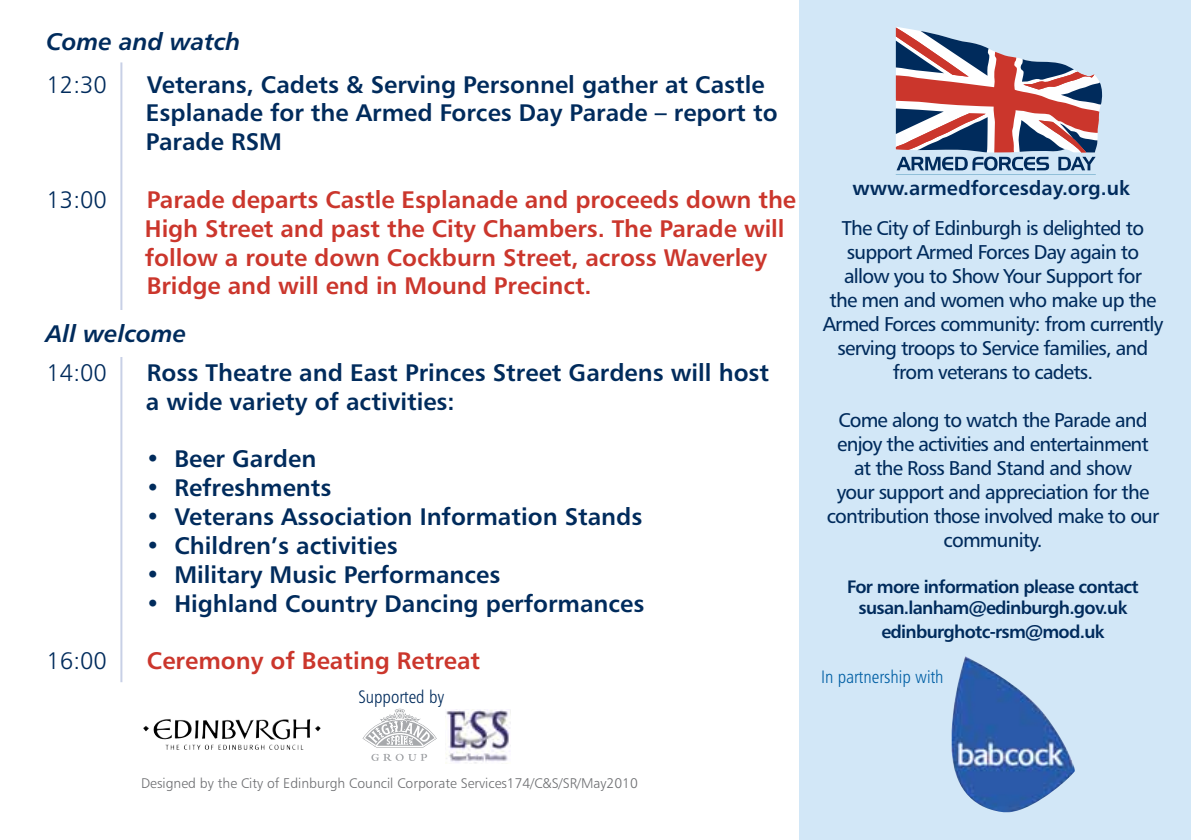
<style>
.page{position:relative;width:1191px;height:840px;background:#fff}
.page>*{position:absolute;margin:0;border:0;box-sizing:border-box;transform-origin:0 0}
.t1{font:24px/28.8px "Humanist 777 BT Bold B";color:#002b5c}
.t2{font:24px/28.8px "Humanist 777 BT Bold B";letter-spacing:-.005em;color:#cb362c}
.t3{font:24px "Humanist 777 BT Bold Italic B";color:#002b5c}
.t4{font:24px "Humanist 777 BT Light B";color:#002b5c}
.t5{font:20px/24px "Humanist 777 BT Roman B";letter-spacing:-.04em;color:#002b5c;text-align:center}
.t6{font:20px "Humanist 777 BT Bold B";color:#002b5c}
.t7{font:18px/21.6px "Humanist 777 BT Bold B";letter-spacing:-.04em;color:#002b5c;text-align:center}
.t8{font:18px "Humanist 777 BT Light Condensed B";color:#005fa4}
.t9{font:18px "Humanist 777 BT Light Condensed B";color:#002b5c}
.t10{font:14px "Humanist 777 BT Light B";color:#6d6e71}
</style>
<div class="page">
<div style="left:799px;top:0;width:392px;height:839px;background:#d2e7f7"></div>
<svg style="left:896px;top:27px;width:206px;height:143px"></svg>
<hr style="left:120px;top:62px;width:2px;height:619px;background:#c8d0e6">
<img style="left:153px;top:719px;width:19px;height:20px">
<img style="left:951px;top:656px;width:124px;height:155px">
<svg style="left:371px;top:753px;width:56px;height:7px"></svg>
<svg style="left:362px;top:708px;width:75px;height:39px"></svg>
<img style="left:445px;top:709px;width:65px;height:54px">
<div style="left:39px;top:310px;width:166px;height:46px;background:#fff"></div>
<p class="t3" style="left:46px;top:26px;width:195px">Come and watch</p>
<p class="t4" style="left:46px;top:69px;width:62px">12:30</p>
<p class="t1" style="left:146px;top:69px;width:633px">Veterans, Cadets &amp; Serving Personnel gather at Castle<br>Esplanade for the Armed Forces Day Parade – report to<br>Parade RSM</p>
<p class="t4" style="left:46px;top:185px;width:62px">13:00</p>
<p class="t2" style="left:145px;top:184px;width:652px">Parade departs Castle Esplanade and proceeds down the High Street and past the City Chambers. The Parade will follow a route down Cockburn Street, across Waverley Bridge and will end in Mound Precinct.</p>
<p class="t3" style="left:45px;top:318px;width:142px">All welcome</p>
<p class="t4" style="left:46px;top:357px;width:62px">14:00</p>
<p class="t1" style="left:146px;top:357px;width:624px">Ross Theatre and East Princes Street Gardens will host a wide variety of activities:</p>
<p class="t1" style="left:146px;top:444px;width:172px">• Beer Garden</p>
<p class="t1" style="left:146px;top:472px;width:187px">• Refreshments</p>
<p class="t1" style="left:146px;top:501px;width:498px">• Veterans Association Information Stands</p>
<p class="t1" style="left:146px;top:530px;width:253px">• Children’s activities</p>
<p class="t1" style="left:146px;top:559px;width:356px">• Military Music Performances</p>
<p class="t1" style="left:146px;top:588px;width:500px">• Highland Country Dancing performances</p>
<p class="t4" style="left:46px;top:645px;width:62px">16:00</p>
<p class="t2" style="left:147px;top:645px;width:335px">Ceremony of Beating Retreat</p>
<p class="t9" style="left:358px;top:685px;width:88px">Supported by</p>
<p class="t6" style="left:852px;top:175px;width:279px">www.armedforcesday.org.uk</p>
<p class="t5" style="left:823px;top:215px;width:342px">The City of Edinburgh is delighted to support Armed Forces Day again to allow you to Show Your Support for<br>the men and women who make up the Armed Forces community: from currently serving troops to Service families, and from veterans to cadets.</p>
<p class="t5" style="left:826px;top:407px;width:334px">Come along to watch the Parade and enjoy the activities and entertainment at the Ross Band Stand and show<br>your support and appreciation for the contribution those involved make to our community.</p>
<p class="t7" style="left:847px;top:575px;width:293px">For more information please contact susan.lanham@edinburgh.gov.uk</p>
<p class="t7" style="left:881px;top:620px;width:225px">edinburghotc-rsm@mod.uk</p>
<p class="t8" style="left:821px;top:665px;width:124px">In partnership with</p>
<p class="t10" style="left:141px;top:774px;width:498px">Designed by the City of Edinburgh Council Corporate Services174/C&amp;S/SR/May2010</p>
</div>
